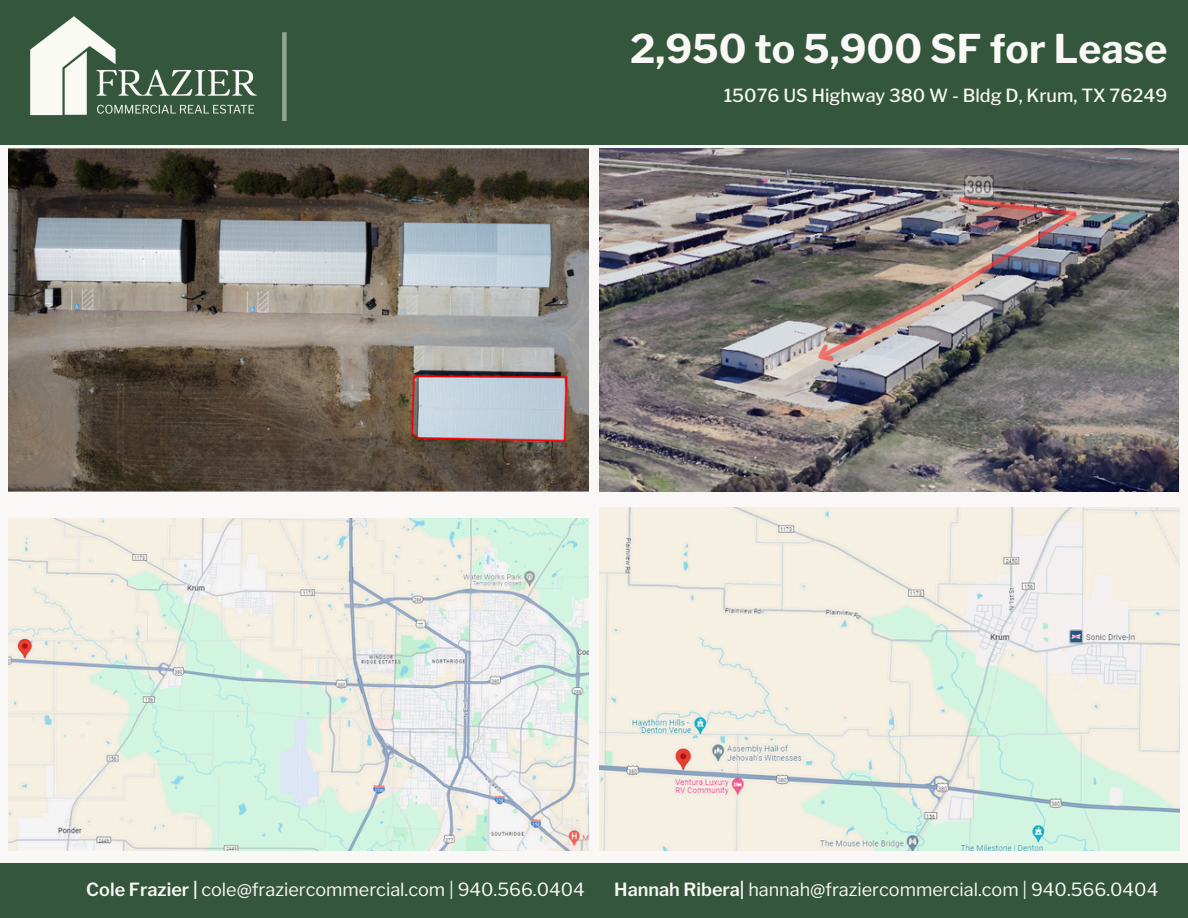
<style>
.page{position:relative;width:1188px;height:918px;background:#faf8f6}
.page>*{position:absolute;margin:0;border:0;box-sizing:border-box;transform-origin:0 0}
.t1{font:700 39.3px "Libre Franklin";color:#faf8f6}
.t2{font:18px "Libre Franklin";color:#faf8f6}
.t3{font:500 18px "Libre Franklin";color:#faf8f6}
.s1{font-weight:600}
</style>
<div class="page">
<img style="left:9px;top:148px;width:579px;height:343px">
<img style="left:600px;top:148px;width:579px;height:343px">
<img style="left:600px;top:507px;width:579px;height:344px">
<div style="left:0;top:0;width:1188px;height:145px;background:#33563c"></div>
<img style="left:30px;top:16px;width:227px;height:100px">
<div style="left:282px;top:32px;width:5px;height:89px;background:#8da892"></div>
<div style="left:0;top:863px;width:1188px;height:55px;background:#33563c"></div>
<img style="left:964px;top:176px;width:30px;height:21px">
<img style="left:814px;top:197px;width:266px;height:169px">
<img style="left:9px;top:519px;width:579px;height:332px">
<p class="t1" style="left:630px;top:25px;width:539px">2,950 to 5,900 SF for Lease</p>
<p class="t3" style="left:724px;top:84px;width:445px">15076 US Highway 380 W - Bldg D, Krum, TX 76249</p>
<p class="t2" style="left:86px;top:879px;width:500px"><span class="s1">Cole Frazier |</span> cole@fraziercommercial.com | 940.566.0404</p>
<p class="t2" style="left:614px;top:879px;width:546px"><span class="s1">Hannah Ribera|</span> hannah@fraziercommercial.com | 940.566.0404</p>
</div>
